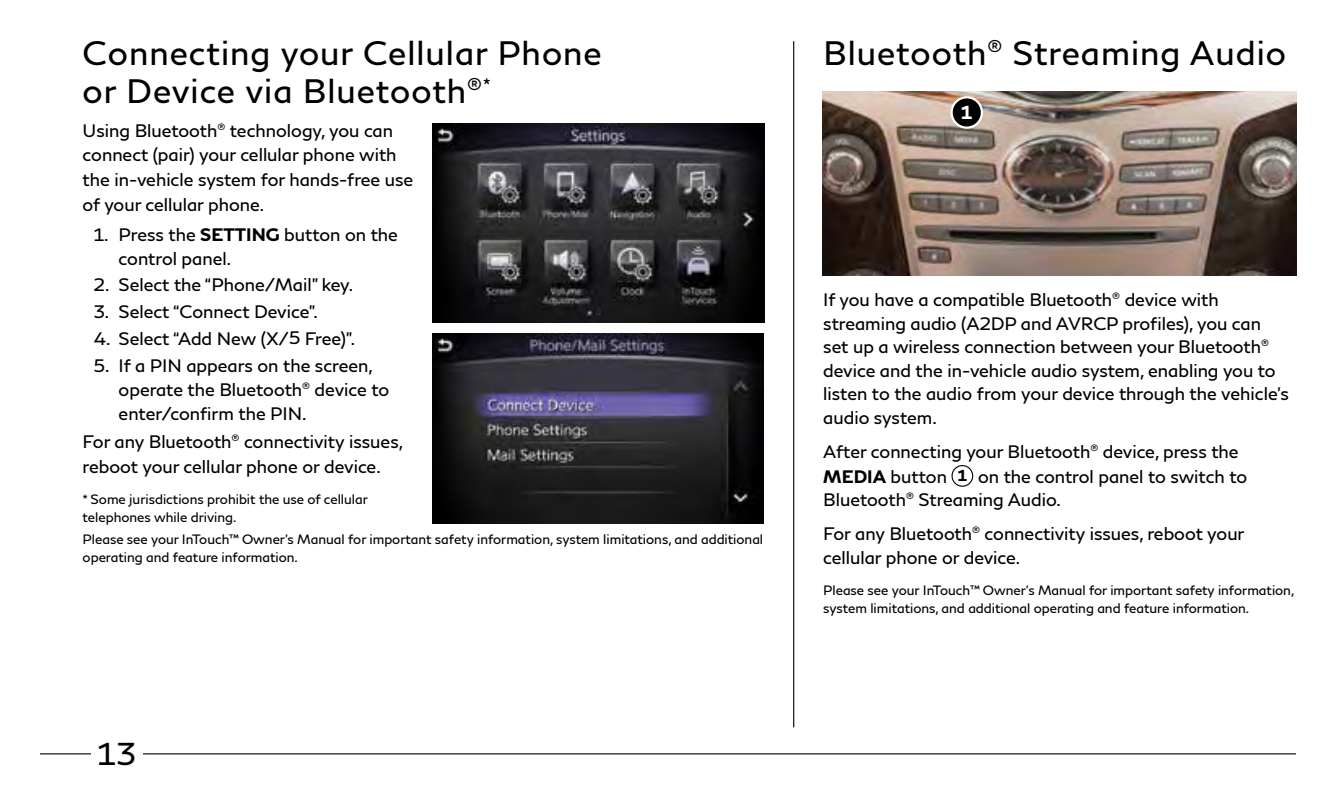
<style>
.page{position:relative;width:1337px;height:810px;background:#fff}
.page>*{position:absolute;margin:0;border:0;box-sizing:border-box;transform-origin:0 0}
.t1{font:33.75px/38.2px "Infiniti Brand";letter-spacing:.03em;color:#000}
.t2{font:31.5px "Infiniti Brand";color:#000}
.t3{font:700 18.9px "Infiniti Brand";color:#fff}
.t4{font:18px/23.6px "Infiniti Brand";color:#000}
.t5{font:13.5px/18px "Infiniti Brand";color:#000}
.s1{font-weight:700}
.s2{font-weight:700;font-size:15.75px}
</style>
<div class="page">
<hr style="left:40px;top:753px;width:1256px;height:1px;background:#000">
<div style="left:91px;top:728px;width:51px;height:51px;background:#fff"></div>
<img style="left:433px;top:334px;width:330px;height:189px">
<img style="left:433px;top:124px;width:331px;height:199px">
<div style="left:951px;top:465px;width:22px;height:22px;border:1px solid #000;border-radius:50%"></div>
<hr style="left:793px;top:41px;width:1px;height:686px;background:#000">
<img style="left:823px;top:91px;width:473px;height:184px">
<div style="left:951px;top:97px;width:31px;height:31px;background:#000;border-radius:50%"></div>
<div style="left:950px;top:96px;width:33px;height:33px;border:2px solid #fff;border-radius:50%"></div>
<h1 class="t1" style="left:83px;top:31px;width:520px">Connecting your Cellular Phone or Device via Bluetooth<sup>®*</sup></h1>
<p class="t4" style="left:83px;top:116px;width:332px;line-height:24.8px">Using Bluetooth<sup>®</sup> technology, you can connect (pair) your cellular phone with the in-vehicle system for hands-free use of your cellular phone.</p>
<p class="t4" style="left:119px;top:221px;width:281px;text-indent:-25px">1. Press the <span class="s1">SETTING</span> button on the control panel.</p>
<p class="t4" style="left:94px;top:272px;width:261px">2. Select the “Phone/Mail” key.</p>
<p class="t4" style="left:94px;top:299px;width:225px">3. Select “Connect Device”.</p>
<p class="t4" style="left:94px;top:325px;width:263px">4. Select “Add New (X/5 Free)”.</p>
<p class="t4" style="left:119px;top:352px;width:272px;line-height:24.3px;text-indent:-25px">5. If a PIN appears on the screen, operate the Bluetooth<sup>®</sup> device to enter/confirm the PIN.</p>
<p class="t4" style="left:83px;top:428px;width:322px;line-height:24.8px">For any Bluetooth<sup>®</sup> connectivity issues, reboot your cellular phone or device.</p>
<p class="t5" style="left:83px;top:490px;width:287px">* Some jurisdictions prohibit the use of cellular telephones while driving.</p>
<p class="t5" style="left:83px;top:529px;width:682px">Please see your InTouch™ Owner’s Manual for important safety information, system limitations, and additional operating and feature information.</p>
<h2 class="t2" style="left:98px;top:730px;width:40px">13</h2>
<h1 class="t1" style="left:823px;top:31px;width:464px">Bluetooth<sup>®</sup> Streaming Audio</h1>
<p class="t3" style="left:961px;top:96px;width:12px">1</p>
<p class="t4" style="left:823px;top:286px;width:467px">If you have a compatible Bluetooth<sup>®</sup> device with streaming audio (A2DP and AVRCP profiles), you can set up a wireless connection between your Bluetooth<sup>® </sup>device and the in-vehicle audio system, enabling you to listen to the audio from your device through the vehicle’s audio system.</p>
<p class="t4" style="left:823px;top:438px;width:425px;line-height:24.3px">After connecting your Bluetooth<sup>®</sup> device, press the<br><span class="s1">MEDIA</span> button <span class="s2">1</span> on the control panel to switch to<br>Bluetooth<sup>®</sup> Streaming Audio.</p>
<p class="t4" style="left:823px;top:520px;width:423px">For any Bluetooth<sup>®</sup> connectivity issues, reboot your cellular phone or device.</p>
<p class="t5" style="left:823px;top:580px;width:473px">Please see your InTouch™ Owner’s Manual for important safety information, system limitations, and additional operating and feature information.</p>
</div>
